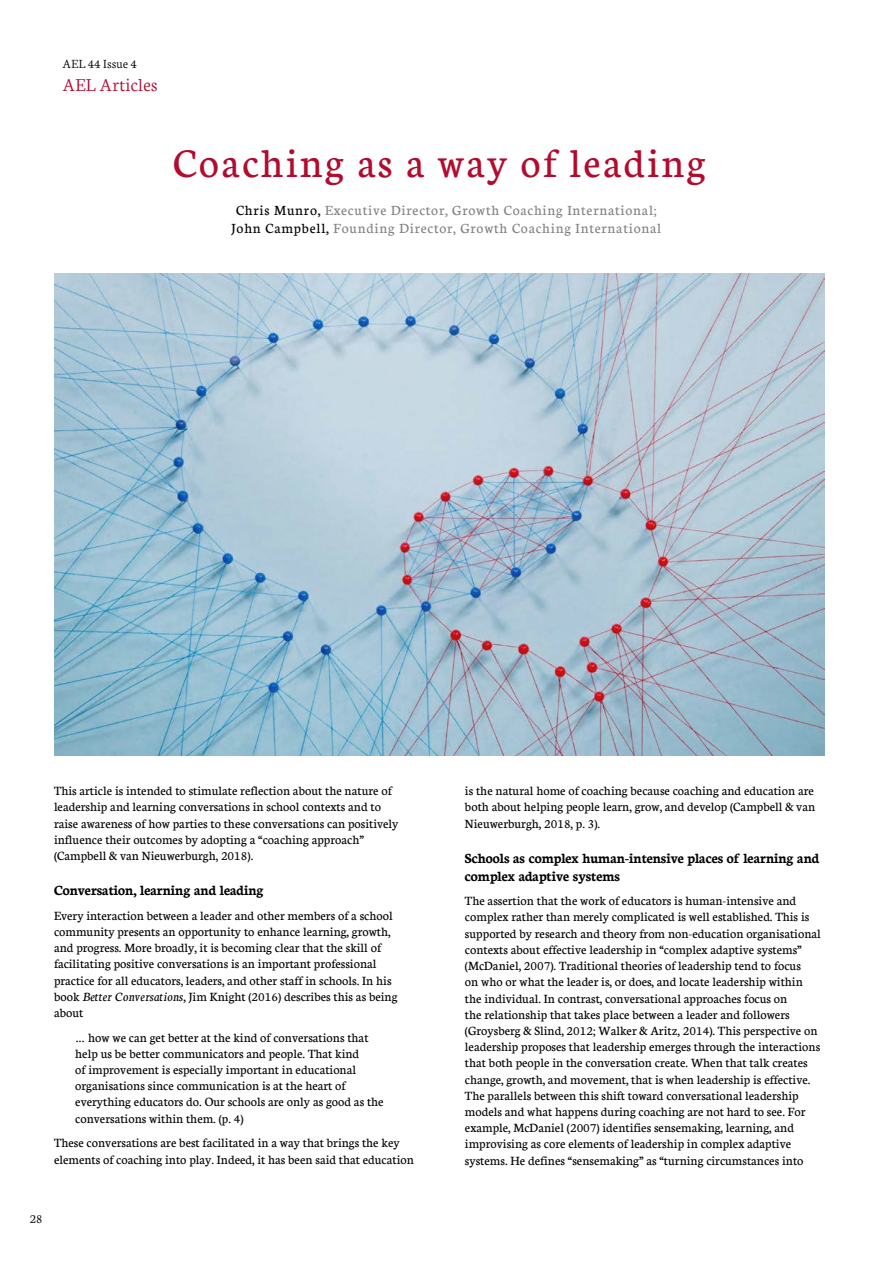
<style>
.page{position:relative;width:893px;height:1263px;background:#fff}
.page>*{position:absolute;margin:0;border:0;box-sizing:border-box;transform-origin:0 0}
.t1{font:43.5px "Neuton";letter-spacing:.05em;color:#b10b2e}
.t2{font:300 19.5px "Neuton";color:#b10b2e}
.t3{font:15px/18px "Neuton";letter-spacing:.05em;color:#808285}
.t4{font:700 15px/18px "Neuton";color:#000}
.t5{font:13.5px/16.2px "Neuton";color:#000}
.t6{font:300 13.35px "Neuton";color:#000}
.s1{color:#000}
.s2{font-style:italic}
</style>
<div class="page">
<img style="left:54px;top:274px;width:771px;height:481px">
<p class="t6" style="left:62px;top:55px;width:76px">AEL 44 Issue 4</p>
<h2 class="t2" style="left:63px;top:72px;width:96px">AEL Articles</h2>
<h1 class="t1" style="left:173px;top:137px;width:534px">Coaching as a way of leading</h1>
<p class="t3" style="left:231px;top:200px;width:431px"><span class="s1">Chris Munro,</span> Executive Director, Growth Coaching International;<br><span class="s1">John Campbell,</span> Founding Director, Growth Coaching International</p>
<p class="t5" style="left:54px;top:782px;width:346px">This article is intended to stimulate reflection about the nature of leadership and learning conversations in school contexts and to raise awareness of how parties to these conversations can positively influence their outcomes by adopting a “coaching approach” (Campbell &amp; van Nieuwerburgh, 2018).</p>
<p class="t4" style="left:54px;top:880px;width:211px">Conversation, learning and leading</p>
<p class="t5" style="left:54px;top:907px;width:345px">Every interaction between a leader and other members of a school community presents an opportunity to enhance learning, growth, and progress. More broadly, it is becoming clear that the skill of facilitating positive conversations is an important professional practice for all educators, leaders, and other staff in schools. In his book <span class="s2">Better Conversations</span>, Jim Knight (2016) describes this as being about</p>
<p class="t5" style="left:75px;top:1029px;width:310px">… how we can get better at the kind of conversations that help us be better communicators and people. That kind<br>of improvement is especially important in educational organisations since communication is at the heart of everything educators do. Our schools are only as good as the conversations within them. (p. 4)</p>
<p class="t5" style="left:54px;top:1134px;width:361px">These conversations are best facilitated in a way that brings the key elements of coaching into play. Indeed, it has been said that education</p>
<p class="t6" style="left:30px;top:1210px;width:14px">28</p>
<p class="t5" style="left:465px;top:782px;width:352px;text-align:justify">is the natural home of coaching because coaching and education are both about helping people learn, grow, and develop (Campbell &amp; van Nieuwerburgh, 2018, p. 3).</p>
<p class="t4" style="left:465px;top:848px;width:356px">Schools as complex human-intensive places of learning and complex adaptive systems</p>
<p class="t5" style="left:465px;top:892px;width:357px">The assertion that the work of educators is human-intensive and complex rather than merely complicated is well established. This is supported by research and theory from non-education organisational contexts about effective leadership in “complex adaptive systems” (McDaniel, 2007). Traditional theories of leadership tend to focus<br>on who or what the leader is, or does, and locate leadership within the individual. In contrast, conversational approaches focus on<br>the relationship that takes place between a leader and followers (Groysberg &amp; Slind, 2012; Walker &amp; Aritz, 2014). This perspective on leadership proposes that leadership emerges through the interactions that both people in the conversation create. When that talk creates change, growth, and movement, that is when leadership is effective.<br>The parallels between this shift toward conversational leadership models and what happens during coaching are not hard to see. For example, McDaniel (2007) identifies sensemaking, learning, and improvising as core elements of leadership in complex adaptive systems. He defines “sensemaking” as “turning circumstances into</p>
</div>
